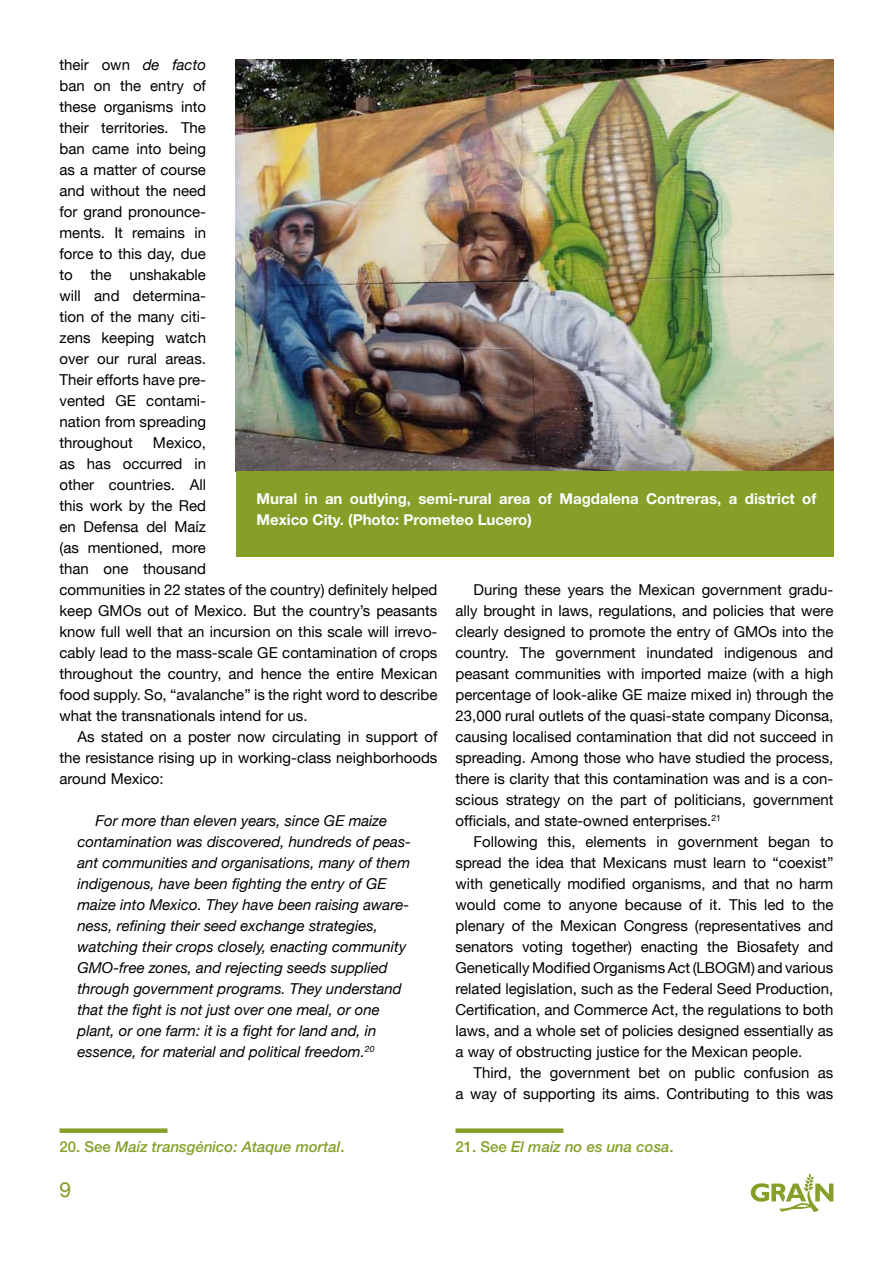
<style>
.page{position:relative;width:893px;height:1263px;background:#fff}
.page>*{position:absolute;margin:0;border:0;box-sizing:border-box;transform-origin:0 0}
.t1{font:21px "Helvetica Neue LT";color:#869f29}
.t2{font:15px/21px "Helvetica Neue LT";color:#000;text-align:justify}
.t3{font:italic 15px/21px "Helvetica Neue LT";color:#000}
.t4{font:700 15px/21px "Helvetica Neue LT Std";color:#fff}
.t5{font:italic 500 15px "Helvetica Neue LT Std";color:#869f29}
.s1{font-style:italic}
.s2{font-style:normal}
</style>
<div class="page">
<svg style="left:751px;top:1173px;width:82px;height:39px"></svg>
<div style="left:60px;top:1128px;width:108px;height:5px;background:#869f29"></div>
<img style="left:236px;top:60px;width:597px;height:411px">
<div style="left:236px;top:471px;width:597px;height:86px;background:#869f29"></div>
<div style="left:455px;top:1128px;width:108px;height:5px;background:#869f29"></div>
<p class="t2" style="left:60px;top:54px;width:148px">their own <span class="s1">de facto </span>ban on the entry of these organisms into their territories. The ban came into being as a matter of course and without the need for grand pronounce&shy;ments. It remains in force to this day, due to the unshakable will and determina&shy;tion of the many citi&shy;zens keeping watch over our rural areas.<br>Their efforts have pre&shy;vented GE contami&shy;nation from spreading throughout</p>
<p class="t2" style="left:60px;top:432px;width:379px;text-align:left;text-indent:93px">Mexico,<br>as has occurred in<br>other countries. All<br>this work by the Red<br>en Defensa del Maíz<br>(as mentioned, more<br>than one thousand<br>communities in 22 states of the country) definitely helped keep GMOs out of Mexico. But the country’s peasants know full well that an incursion on this scale will irrevo&shy;cably lead to the mass-scale GE contamination of crops throughout the country, and hence the entire Mexican food supply. So, “avalanche” is the right word to describe what the transnationals intend for us.</p>
<p class="t2" style="left:60px;top:726px;width:379px;text-indent:18px">As stated on a poster now circulating in support of the resistance rising up in working-class neighborhoods around Mexico:</p>
<p class="t3" style="left:78px;top:810px;width:335px;text-indent:18px">For more than eleven years, since GE maize contamination was discovered, hundreds of peas&shy;ant communities and organisations, many of them indigenous, have been fighting the entry of GE maize into Mexico. They have been raising aware&shy;ness, refining their seed exchange strategies, watching their crops closely, enacting community GMO-free zones, and rejecting seeds supplied through government programs. They understand that the fight is not just over one meal, or one plant, or one farm: it is a fight for land and, in essence, for material and political freedom.<sup>20</sup></p>
<p class="t4" style="left:257px;top:488px;width:561px">Mural in an outlying, semi-rural area of Magdalena Contreras, a district of<br>Mexico City. (Photo: Prometeo Lucero)</p>
<p class="t2" style="left:455px;top:579px;width:379px;text-indent:18px">During these years the Mexican government gradu&shy;ally brought in laws, regulations, and policies that were clearly designed to promote the entry of GMOs into the country. The government inundated indigenous and peasant communities with imported maize (with a high percentage of look-alike GE maize mixed in) through the 23,000 rural outlets of the quasi-state company Diconsa, causing localised contamination that did not succeed in spreading. Among those who have studied the process, there is clarity that this contamination was and is a con&shy;scious strategy on the part of politicians, government officials, and state-owned enterprises.<sup>21</sup></p>
<p class="t2" style="left:455px;top:831px;width:379px;text-indent:18px">Following this, elements in government began to spread the idea that Mexicans must learn to “coexist” with genetically modified organisms, and that no harm would come to anyone because of it. This led to the plenary of the Mexican Congress (representatives and senators voting together) enacting the Biosafety and Genetically Modified Organisms Act (LBOGM) and various related legislation, such as the Federal Seed Production, Certification, and Commerce Act, the regulations to both laws, and a whole set of policies designed essentially as a way of obstructing justice for the Mexican people.</p>
<p class="t2" style="left:455px;top:1062px;width:379px;text-align:right">Third, the government bet on public confusion as<br>a way of supporting its aims. Contributing to this was</p>
<p class="t5" style="left:455px;top:1137px;width:220px"><span class="s2">21. See</span> El maíz no es una cosa<span class="s2">.</span></p>
<p class="t5" style="left:60px;top:1137px;width:287px"><span class="s2">20. See</span> Maíz transgénico: Ataque mortal<span class="s2">.</span></p>
<h1 class="t1" style="left:59px;top:1177px;width:13px">9</h1>
</div>
